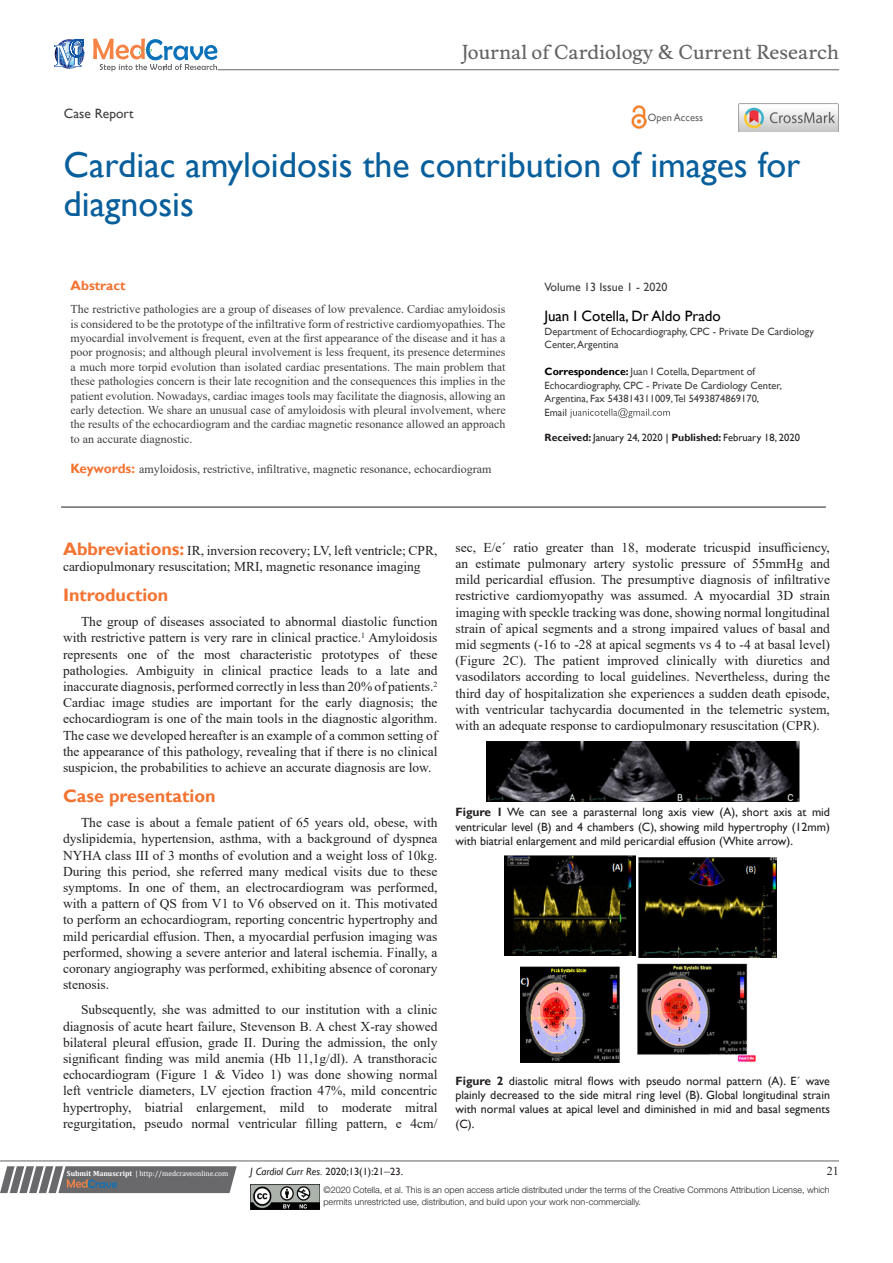
<style>
.page{position:relative;width:893px;height:1263px;background:#fff}
.page>*{position:absolute;margin:0;border:0;box-sizing:border-box;transform-origin:0 0}
.t1{font:36px/39px "Gill Sans";color:#085f9c}
.t2{font:18.6px "Musee";color:#636366}
.List_Paragraph{font:700 18px "Gill Sans";color:#f37331}
.t3{font:15px "Gill Sans";color:#000}
.List_Paragraph-2{font:13.5px/16.2px "Times New Roman";color:#231f20;text-align:justify}
.t4{font:13.5px "Gill Sans";color:#3e3e3f}
.t5{font:700 13.5px "Gill Sans";color:#f37331}
.t6{font:12px/14.4px "Times New Roman";color:#3e3e3f;text-align:justify}
.t7{font:12px/14.4px "Gill Sans";color:#231f20;text-align:justify}
.t8{font:12px "Gill Sans";color:#3e3e3f}
.t9{font:12px "Times New Roman";color:#231f20}
.t10{font:10.5px/13.5px "Gill Sans";color:#3e3e3f}
.t11{font:10.5px "Gill Sans";color:#231f20}
.t12{font:italic 10.5px "Gill Sans";color:#231f20}
.t13{font:10.5px "Gill Sans";color:#636366}
.t14{font:300 9px/12px "Helvetica Neue LT Std";color:#231f20}
.t15{font:7.5px "Cambria";color:#fff}
.s1{font-family:"Gill Sans";font-weight:700;font-size:13.5px;color:#f37331}
.s2{font-weight:700;color:#000}
.s3{font-weight:700}
.s4{color:#000}
.s5{font-family:"Gill Sans";font-weight:700;font-size:18px;color:#f37331}
.s6{font-style:normal}
.s7{font-family:"Times New Roman";font-style:normal;font-size:12px}
</style>
<div class="page">
<svg style="left:0;top:1166px;width:237px;height:27px;background:#78787a"></svg>
<hr style="left:0;top:1161px;width:839px;height:1px;background:#626465">
<hr style="left:61px;top:507px;width:765px;height:1px;background:#231f20">
<img style="left:250px;top:1185px;width:69px;height:24px">
<svg style="left:570px;top:408px;width:100px;height:10px"></svg>
<svg style="left:54px;top:39px;width:30px;height:30px"></svg>
<svg style="left:93px;top:38px;width:124px;height:33px"></svg>
<hr style="left:218px;top:70px;width:621px;height:1px;background:#626465">
<img style="left:631px;top:105px;width:16px;height:24px">
<img style="left:739px;top:104px;width:99px;height:28px">
<img style="left:486px;top:742px;width:313px;height:60px">
<img style="left:504px;top:856px;width:131px;height:100px">
<img style="left:639px;top:857px;width:137px;height:100px">
<img style="left:521px;top:963px;width:235px;height:99px">
<p class="t2" style="left:462px;top:41px;width:379px">Journal of Cardiology &amp; Current Research</p>
<p class="t4" style="left:64px;top:105px;width:71px">Case Report</p>
<p class="t13" style="left:648px;top:112px;width:57px">Open Access</p>
<p class="t1" style="left:64px;top:146px;width:738px">Cardiac amyloidosis the contribution of images for diagnosis</p>
<p class="t5" style="left:71px;top:277px;width:57px">Abstract</p>
<p class="t6" style="left:71px;top:302px;width:437px">The restrictive pathologies are a group of diseases of low prevalence. Cardiac amyloidosis is considered to be the prototype of the infiltrative form of restrictive cardiomyopathies. The myocardial involvement is frequent, even at the first appearance of the disease and it has a poor prognosis; and although pleural involvement is less frequent, its presence determines a much more torpid evolution than isolated cardiac presentations. The main problem that these pathologies concern is their late recognition and the consequences this implies in the patient evolution. Nowadays, cardiac images tools may facilitate the diagnosis, allowing an early detection. We share an unusual case of amyloidosis with pleural involvement, where the results of the echocardiogram and the cardiac magnetic resonance allowed an approach to an accurate diagnostic.</p>
<p class="t6" style="left:71px;top:462px;width:422px"><span class="s1">Keywords:</span> amyloidosis, restrictive, infiltrative, magnetic resonance, echocardiogram</p>
<p class="t8" style="left:545px;top:280px;width:124px">Volume 13 Issue 1 - 2020</p>
<p class="t3" style="left:545px;top:307px;width:178px">Juan I Cotella, Dr Aldo Prado</p>
<p class="t10" style="left:545px;top:325px;width:271px">Department of Echocardiography, CPC - Private De Cardiology<br>Center, Argentina</p>
<p class="t10" style="left:545px;top:365px;width:239px"><span class="s2">Correspondence:</span> Juan I Cotella, Department of<br>Echocardiography, CPC - Private De Cardiology Center,<br>Argentina, Fax 543814311009,Tel 5493874869170,</p>
<p class="t10" style="left:545px;top:406px;width:24px">Email</p>
<p class="t11" style="left:545px;top:431px;width:257px"><span class="s3">Received:</span> January 24, 2020 <span class="s4">|</span> <span class="s3">Published:</span> February 18, 2020</p>
<p class="List_Paragraph-2" style="left:63px;top:542px;width:376px"><span class="s5">Abbreviations:</span> IR, inversion recovery; LV, left ventricle; CPR, cardiopulmonary resuscitation; MRI, magnetic resonance imaging</p>
<p class="List_Paragraph" style="left:63px;top:584px;width:107px">Introduction</p>
<p class="List_Paragraph-2" style="left:63px;top:613px;width:376px;text-indent:18px">The group of diseases associated to abnormal diastolic function with restrictive pattern is very rare in clinical practice.<sup>1</sup> Amyloidosis represents one of the most characteristic prototypes of these pathologies. Ambiguity in clinical practice leads to a late and inaccurate diagnosis, performed correctly in less than 20% of patients.<sup>2<br></sup>Cardiac image studies are important for the early diagnosis; the echocardiogram is one of the main tools in the diagnostic algorithm.<br>The case we developed hereafter is an example of a common setting of the appearance of this pathology, revealing that if there is no clinical suspicion, the probabilities to achieve an accurate diagnosis are low.</p>
<p class="List_Paragraph" style="left:63px;top:785px;width:154px">Case presentation</p>
<p class="List_Paragraph-2" style="left:63px;top:814px;width:376px;text-indent:18px">The case is about a female patient of 65 years old, obese, with dyslipidemia, hypertension, asthma, with a background of dyspnea NYHA class III of 3 months of evolution and a weight loss of 10kg.<br>During this period, she referred many medical visits due to these symptoms. In one of them, an electrocardiogram was performed, with a pattern of QS from V1 to V6 observed on it. This motivated to perform an echocardiogram, reporting concentric hypertrophy and mild pericardial effusion. Then, a myocardial perfusion imaging was performed, showing a severe anterior and lateral ischemia. Finally, a coronary angiography was performed, exhibiting absence of coronary stenosis.</p>
<p class="List_Paragraph-2" style="left:63px;top:1001px;width:376px;text-indent:18px">Subsequently, she was admitted to our institution with a clinic diagnosis of acute heart failure, Stevenson B. A chest X-ray showed bilateral pleural effusion, grade II. During the admission, the only significant finding was mild anemia (Hb 11,1g/dl). A transthoracic echocardiogram (Figure 1 &amp; Video 1) was done showing normal left ventricle diameters, LV ejection fraction 47%, mild concentric hypertrophy, biatrial enlargement, mild to moderate mitral regurgitation, pseudo normal ventricular filling pattern, e 4cm/</p>
<p class="List_Paragraph-2" style="left:455px;top:539px;width:376px">sec, E/e´ ratio greater than 18, moderate tricuspid insufficiency, an estimate pulmonary artery systolic pressure of 55mmHg and mild pericardial effusion. The presumptive diagnosis of infiltrative restrictive cardiomyopathy was assumed. A myocardial 3D strain imaging with speckle tracking was done, showing normal longitudinal strain of apical segments and a strong impaired values of basal and mid segments (-16 to -28 at apical segments vs 4 to -4 at basal level) (Figure 2C). The patient improved clinically with diuretics and vasodilators according to local guidelines. Nevertheless, during the third day of hospitalization she experiences a sudden death episode, with ventricular tachycardia documented in the telemetric system, with an adequate response to cardiopulmonary resuscitation (CPR).</p>
<p class="t7" style="left:455px;top:805px;width:376px"><span class="s3">Figure 1</span> We can see a parasternal long axis view (A), short axis at mid ventricular level (B) and 4 chambers (C), showing mild hypertrophy (12mm) with biatrial enlargement and mild pericardial effusion (White arrow).</p>
<p class="t7" style="left:455px;top:1073px;width:376px"><span class="s3">Figure 2</span> diastolic mitral flows with pseudo normal pattern (A). E´ wave plainly decreased to the side mitral ring level (B). Global longitudinal strain with normal values at apical level and diminished in mid and basal segments (C).</p>
<p class="t15" style="left:67px;top:1169px;width:163px"><span class="s3">Submit Manuscript</span> | http://medcraveonline.com</p>
<p class="t12" style="left:250px;top:1165px;width:154px">J Cardiol Curr Res. <span class="s6">2020;13(1):21</span><span class="s7">‒</span><span class="s6">23.</span></p>
<p class="t9" style="left:827px;top:1162px;width:13px">21</p>
<p class="t14" style="left:323px;top:1183px;width:508px">©2020 Cotella, et al. This is an open access article distributed under the terms of the Creative Commons Attribution License, which permits unrestricted use, distribution, and build upon your work non-commercially.</p>
</div>
